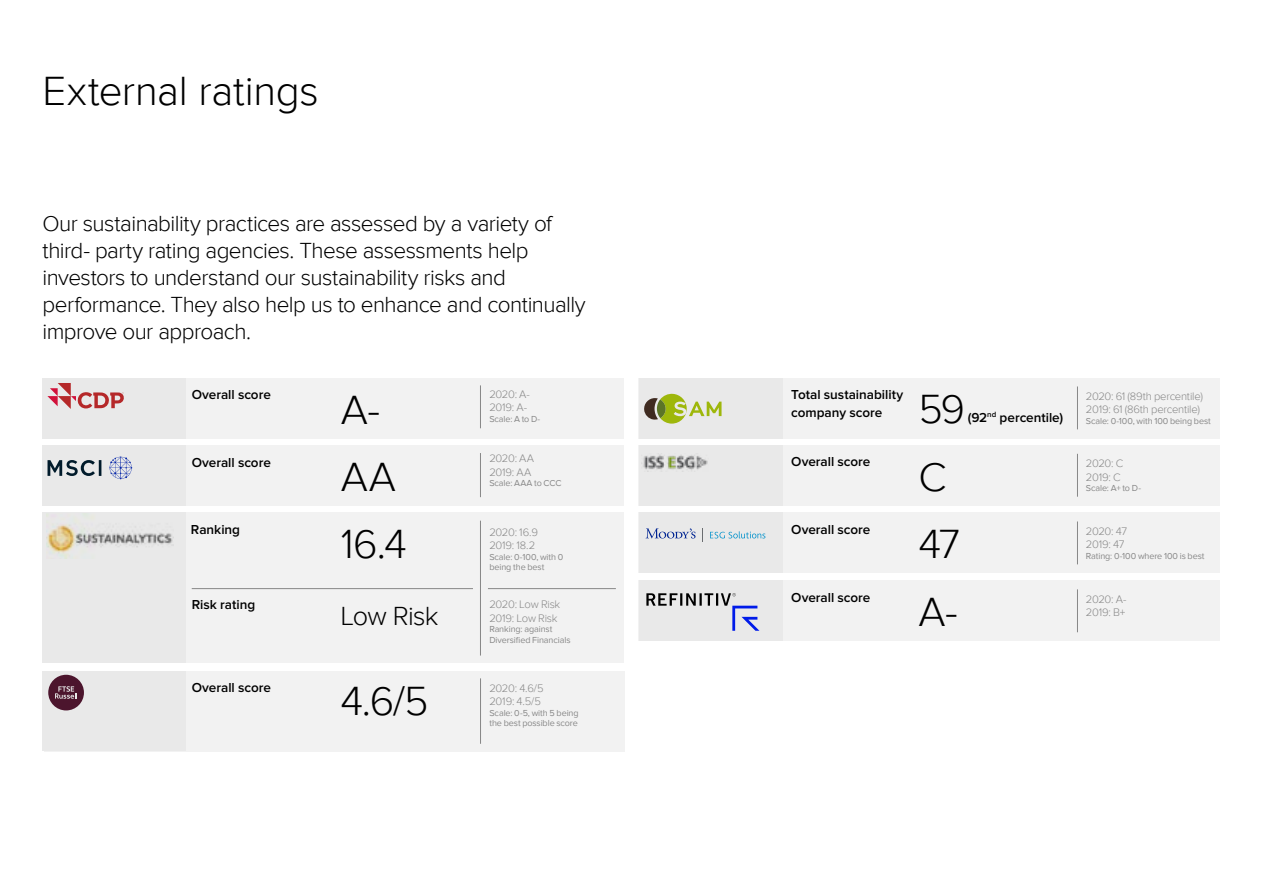
<style>
.page{position:relative;width:1263px;height:893px;background:#fff}
.page>*{position:absolute;margin:0;border:0;box-sizing:border-box;transform-origin:0 0}
.t1{font:300 42px/67.5px "Proxima Nova";letter-spacing:-.01em;color:#000}
.t2{font:300 27px "Proxima Nova";letter-spacing:-.03em;color:#000}
.t3{font:300 22.5px/27px "Proxima Nova";letter-spacing:-.025em;color:#000}
.t4{font:600 13.5px/18px "Proxima Nova";color:#000}
.t5{font:300 11.25px/13.5px "Proxima Nova";letter-spacing:-.02em;color:#878787}
.t6{font:9px/10.5px "Proxima Nova";letter-spacing:-.01em;color:#878787}
</style>
<div class="page">
<div style="left:639px;top:378px;width:581px;height:60px;background:#f2f2f2"></div>
<div style="left:639px;top:445px;width:581px;height:60px;background:#f2f2f2"></div>
<div style="left:639px;top:513px;width:581px;height:60px;background:#f2f2f2"></div>
<div style="left:639px;top:378px;width:143px;height:60px;background:#e9e9e9"></div>
<div style="left:639px;top:445px;width:143px;height:60px;background:#e9e9e9"></div>
<div style="left:639px;top:513px;width:143px;height:60px;background:#e9e9e9"></div>
<div style="left:43px;top:513px;width:581px;height:150px;background:#f2f2f2"></div>
<div style="left:43px;top:513px;width:143px;height:150px;background:#e9e9e9"></div>
<div style="left:44px;top:445px;width:580px;height:60px;background:#f2f2f2"></div>
<div style="left:43px;top:445px;width:143px;height:60px;background:#e9e9e9"></div>
<div style="left:43px;top:378px;width:581px;height:60px;background:#f2f2f2"></div>
<div style="left:43px;top:378px;width:143px;height:60px;background:#e9e9e9"></div>
<hr style="left:480px;top:385px;width:1px;height:43px;background:#878787">
<svg style="left:47px;top:383px;width:77px;height:26px"></svg>
<svg style="left:48px;top:460px;width:53px;height:16px"></svg>
<svg style="left:110px;top:457px;width:22px;height:22px"></svg>
<hr style="left:480px;top:453px;width:1px;height:44px;background:#878787">
<hr style="left:480px;top:521px;width:1px;height:135px;background:#878787">
<hr style="left:192px;top:588px;width:281px;height:1px;background:#878787">
<hr style="left:488px;top:588px;width:128px;height:1px;background:#878787">
<hr style="left:1077px;top:386px;width:1px;height:43px;background:#878787">
<hr style="left:1077px;top:454px;width:1px;height:43px;background:#878787">
<hr style="left:1077px;top:521px;width:1px;height:43px;background:#878787">
<svg style="left:644px;top:393px;width:77px;height:31px"></svg>
<div style="left:44px;top:671px;width:580px;height:80px;background:#f2f2f2"></div>
<div style="left:43px;top:671px;width:143px;height:80px;background:#e9e9e9"></div>
<hr style="left:480px;top:678px;width:1px;height:66px;background:#878787">
<div style="left:48px;top:675px;width:36px;height:35px;background:#4c152d;border-radius:50%"></div>
<svg style="left:55px;top:686px;width:22px;height:13px"></svg>
<img style="left:641px;top:455px;width:67px;height:17px">
<svg style="left:702px;top:528px;width:1px;height:13px"></svg>
<svg style="left:710px;top:531px;width:55px;height:7px"></svg>
<svg style="left:646px;top:528px;width:49px;height:10px"></svg>
<div style="left:639px;top:581px;width:581px;height:60px;background:#f2f2f2"></div>
<div style="left:639px;top:581px;width:143px;height:60px;background:#e9e9e9"></div>
<hr style="left:1077px;top:589px;width:1px;height:43px;background:#878787">
<svg style="left:646px;top:593px;width:113px;height:38px"></svg>
<img style="left:46px;top:513px;width:128px;height:46px">
<h1 class="t1" style="left:43px;top:58px;width:278px">External ratings</h1>
<p class="t3" style="left:43px;top:210px;width:545px">Our sustainability practices are assessed by a variety of third- party rating agencies. These assessments help investors to understand our sustainability risks and performance. They also help us to enhance and continually improve our approach.</p>
<p class="t4" style="left:192px;top:386px;width:81px">Overall score</p>
<p class="t5" style="left:489px;top:387px;width:42px">2020: A-<br>2019: A-</p>
<p class="t6" style="left:489px;top:414px;width:52px">Scale: A to D-</p>
<h1 class="t1" style="left:341px;top:376px;width:41px">A-</h1>
<p class="t4" style="left:192px;top:454px;width:81px">Overall score</p>
<p class="t5" style="left:489px;top:452px;width:46px">2020: AA<br>2019: AA</p>
<p class="t6" style="left:489px;top:478px;width:74px">Scale: AAA to CCC</p>
<h1 class="t1" style="left:341px;top:444px;width:57px">AA</h1>
<p class="t4" style="left:191px;top:521px;width:51px">Ranking</p>
<p class="t4" style="left:192px;top:596px;width:65px">Risk rating</p>
<h1 class="t1" style="left:341px;top:511px;width:68px">16.4</h1>
<p class="t2" style="left:340px;top:601px;width:100px">Low Risk</p>
<p class="t5" style="left:489px;top:525px;width:50px">2020: 16.9<br>2019: 18.2</p>
<p class="t6" style="left:489px;top:551px;width:76px">Scale: 0-100, with 0 being the best</p>
<p class="t5" style="left:489px;top:598px;width:72px">2020: Low Risk<br>2019: Low Risk</p>
<p class="t6" style="left:489px;top:624px;width:83px">Ranking: against<br>Diversified Financials</p>
<p class="t4" style="left:192px;top:679px;width:81px">Overall score</p>
<p class="t5" style="left:489px;top:681px;width:56px">2020: 4.6/5<br>2019: 4.5/5</p>
<p class="t6" style="left:489px;top:708px;width:91px">Scale: 0-5, with 5 being the best possible score</p>
<h1 class="t1" style="left:340px;top:668px;width:90px">4.6/5</h1>
<p class="t4" style="left:791px;top:386px;width:113px">Total sustainability company score</p>
<p class="t4" style="left:791px;top:453px;width:81px">Overall score</p>
<p class="t4" style="left:791px;top:521px;width:81px">Overall score</p>
<p class="t4" style="left:791px;top:589px;width:81px">Overall score</p>
<h1 class="t1" style="left:918px;top:376px;width:48px">59<br>C<br>47</h1>
<p class="t5" style="left:1086px;top:389px;width:119px">2020: 61 (89th percentile)<br>2019: 61 (86th percentile)</p>
<p class="t4" style="left:968px;top:409px;width:97px">(92<sup>nd</sup> percentile)</p>
<p class="t6" style="left:1086px;top:416px;width:127px">Scale: 0-100, with 100 being best</p>
<p class="t5" style="left:1086px;top:457px;width:39px">2020: C<br>2019: C</p>
<p class="t6" style="left:1086px;top:483px;width:57px">Scale: A+ to D-</p>
<p class="t5" style="left:1086px;top:524px;width:43px">2020: 47<br>2019: 47</p>
<p class="t6" style="left:1086px;top:551px;width:120px">Rating: 0-100 where 100 is best</p>
<h1 class="t1" style="left:918px;top:579px;width:41px">A-</h1>
<p class="t5" style="left:1086px;top:592px;width:42px">2020: A-<br>2019: B+</p>
</div>
